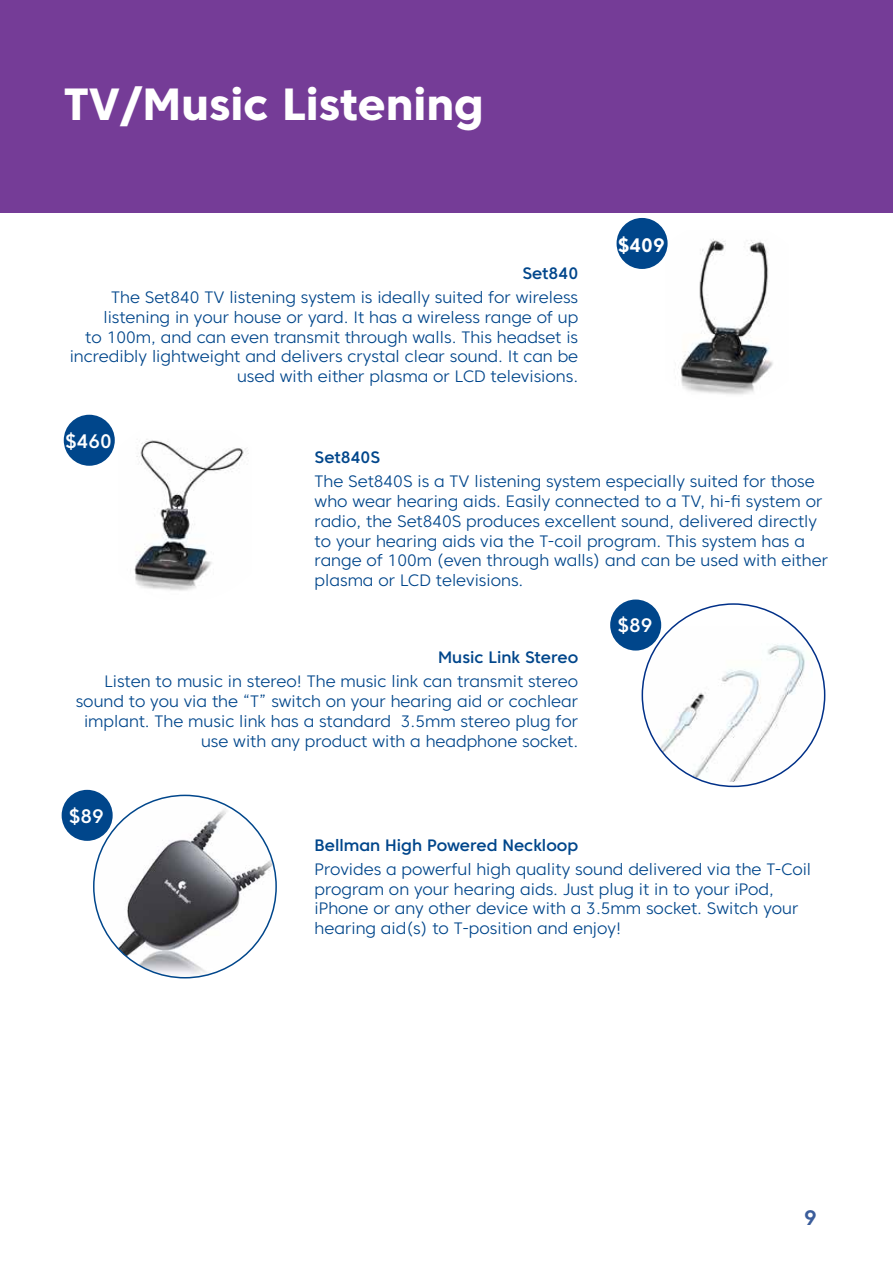
<style>
.page{position:relative;width:893px;height:1263px;background:#fff}
.page>*{position:absolute;margin:0;border:0;box-sizing:border-box;transform-origin:0 0}
.t1{font:800 45px "Core Sans C 75";color:#fff}
.t2{font:700 21px "Core Sans C 65";color:#3b5d9b}
.t3{font:500 19.5px "Core Sans C 55";color:#fff}
.t4{font:700 19.5px "Core Sans C 65";color:#fff}
.t5{font:300 16.5px/19.8px "Core Sans C 35";color:#00468b}
.t6{font:500 16.5px "Core Sans C 55";color:#00468b}
</style>
<div class="page">
<img style="left:678px;top:238px;width:95px;height:157px">
<img style="left:642px;top:626px;width:183px;height:156px">
<div style="left:617px;top:218px;width:51px;height:51px;background:#00468b;border-radius:50%"></div>
<div style="left:610px;top:599px;width:51px;height:51px;background:#00468b;border-radius:50%"></div>
<img style="left:134px;top:439px;width:115px;height:152px">
<img style="left:94px;top:795px;width:182px;height:183px;border-radius:91px">
<div style="left:64px;top:415px;width:51px;height:51px;background:#00468b;border-radius:50%"></div>
<div style="left:62px;top:790px;width:51px;height:51px;background:#00468b;border-radius:50%"></div>
<div style="left:0;top:0;width:893px;height:213px;background:#753c97"></div>
<h1 class="t1" style="left:64px;top:77px;width:421px">TV/Music Listening</h1>
<p class="t6" style="left:522px;top:263px;width:57px">Set840</p>
<p class="t5" style="left:70px;top:287px;width:510px;text-align:right">The Set840 TV listening system is ideally suited for wireless listening in your house or yard. It has a wireless range of up<br>to 100m, and can even transmit through walls. This headset is incredibly lightweight and delivers crystal clear sound. It can be used with either plasma or LCD televisions.</p>
<p class="t4" style="left:618px;top:233px;width:48px">$409</p>
<p class="t3" style="left:65px;top:429px;width:48px">$460</p>
<p class="t6" style="left:315px;top:447px;width:67px">Set840S</p>
<p class="t5" style="left:315px;top:471px;width:515px">The Set840S is a TV listening system especially suited for those who wear hearing aids. Easily connected to a TV, hi-fi system or radio, the Set840S produces excellent sound, delivered directly to your hearing aids via the T-coil program. This system has a range of 100m (even through walls) and can be used with either plasma or LCD televisions.</p>
<p class="t3" style="left:617px;top:613px;width:36px">$89</p>
<p class="t6" style="left:438px;top:647px;width:142px">Music Link Stereo</p>
<p class="t5" style="left:76px;top:672px;width:504px;text-align:right">Listen to music in stereo! The music link can transmit stereo sound to you via the “T” switch on your hearing aid or cochlear implant. The music link has a standard 3.5mm stereo plug for use with any product with a headphone socket.</p>
<p class="t3" style="left:69px;top:804px;width:36px">$89</p>
<p class="t6" style="left:315px;top:835px;width:265px">Bellman High Powered Neckloop</p>
<p class="t5" style="left:315px;top:859px;width:498px">Provides a powerful high quality sound delivered via the T-Coil program on your hearing aids. Just plug it in to your iPod, iPhone or any other device with a 3.5mm socket. Switch your hearing aid(s) to T-position and enjoy!</p>
<p class="t2" style="left:804px;top:1204px;width:14px">9</p>
</div>
